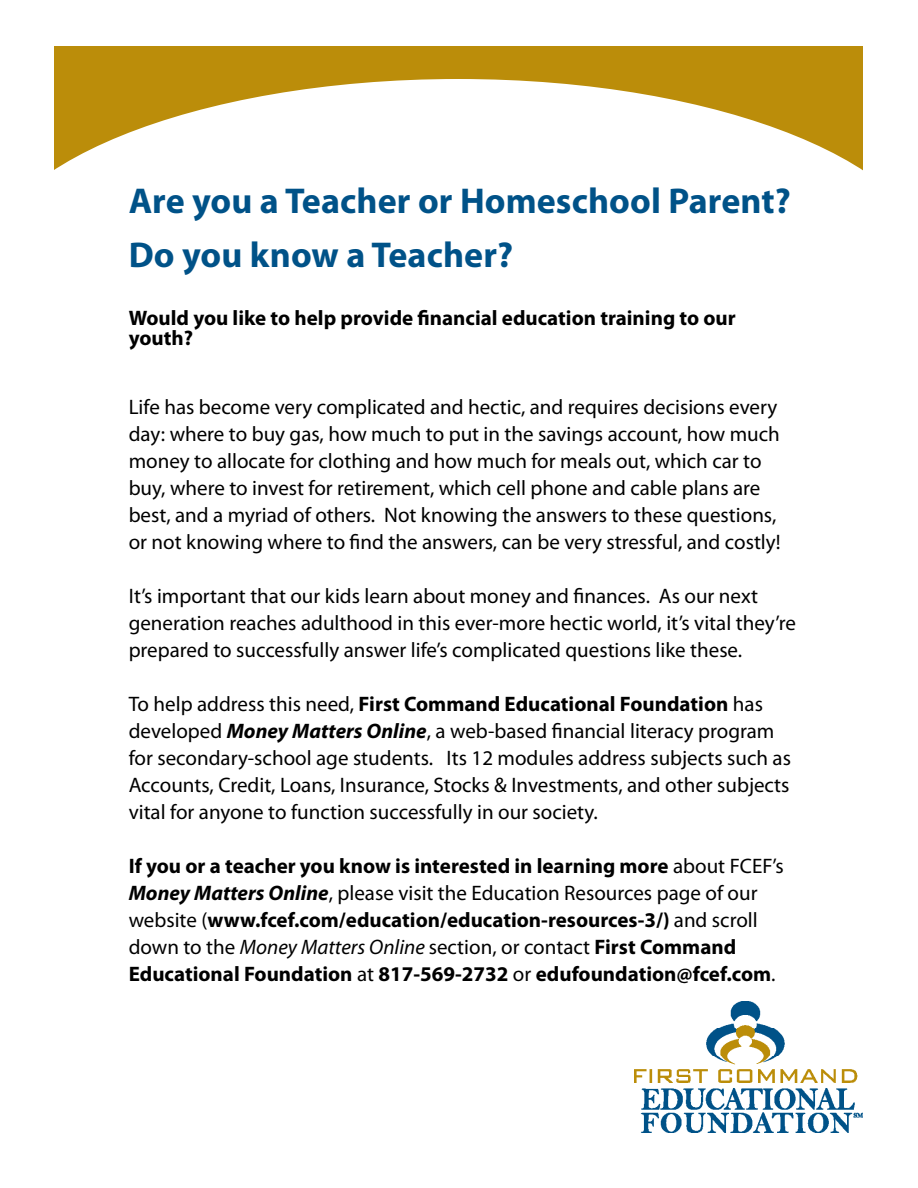
<style>
.page{position:relative;width:918px;height:1188px;background:#fff}
.page>*{position:absolute;margin:0;border:0;box-sizing:border-box;transform-origin:0 0}
.t1{font:700 36px/54px "Myriad Pro";letter-spacing:.005em;color:#005288}
.t2{font:21px/27px "Myriad Pro";color:#000}
.t3{font:700 21px/27px "Myriad Pro";color:#000}
.s1{font-weight:700}
.s2{font-weight:700;font-style:italic}
.s3{font-weight:400}
.s4{font-style:italic}
.s5{font-weight:400;font-style:italic}
</style>
<div class="page">
<div style="left:55px;top:46px;width:808px;height:142px;background:#bb8d0a"></div>
<svg style="left:54px;top:79px;width:809px;height:109px;fill:#fff"></svg>
<img style="left:635px;top:1001px;width:227px;height:132px">
<h1 class="t1" style="left:129px;top:172px;width:664px">Are you a Teacher or Homeschool Parent?<br>Do you know a Teacher?</h1>
<p class="t3" style="left:129px;top:308px;width:609px;line-height:19.5px">Would you like to help provide financial education training to our youth?</p>
<p class="t2" style="left:129px;top:393px;width:653px">Life has become very complicated and hectic, and requires decisions every day: where to buy gas, how much to put in the savings account, how much money to allocate for clothing and how much for meals out, which car to buy, where to invest for retirement, which cell phone and cable plans are best, and a myriad of others. Not knowing the answers to these questions, or not knowing where to find the answers, can be very stressful, and costly!</p>
<p class="t2" style="left:129px;top:582px;width:669px">It’s important that our kids learn about money and finances. As our next generation reaches adulthood in this ever-more hectic world, it’s vital they’re prepared to successfully answer life’s complicated questions like these.</p>
<p class="t2" style="left:129px;top:690px;width:664px">To help address this need, <span class="s1">First Command Educational Foundation</span> has developed <span class="s2">Money Matters Online</span>, a web-based financial literacy program for secondary-school age students. Its 12 modules address subjects such as Accounts, Credit, Loans, Insurance, Stocks &amp; Investments, and other subjects vital for anyone to function successfully in our society.</p>
<p class="t3" style="left:129px;top:851px;width:657px">If you or a teacher you know is interested in learning more <span class="s3">about FCEF’s </span><span class="s4">Money Matters Online</span><span class="s3">, please visit the Education Resources page of our website (</span>www.fcef.com/education/education-resources-3/) <span class="s3">and scroll down to the</span> <span class="s5">Money Matters Online</span> <span class="s3">section, or contact</span> First Command Educational Foundation <span class="s3">at</span> 817-569-2732 <span class="s3">or</span> edufoundation@fcef.com<span class="s3">.</span></p>
</div>
